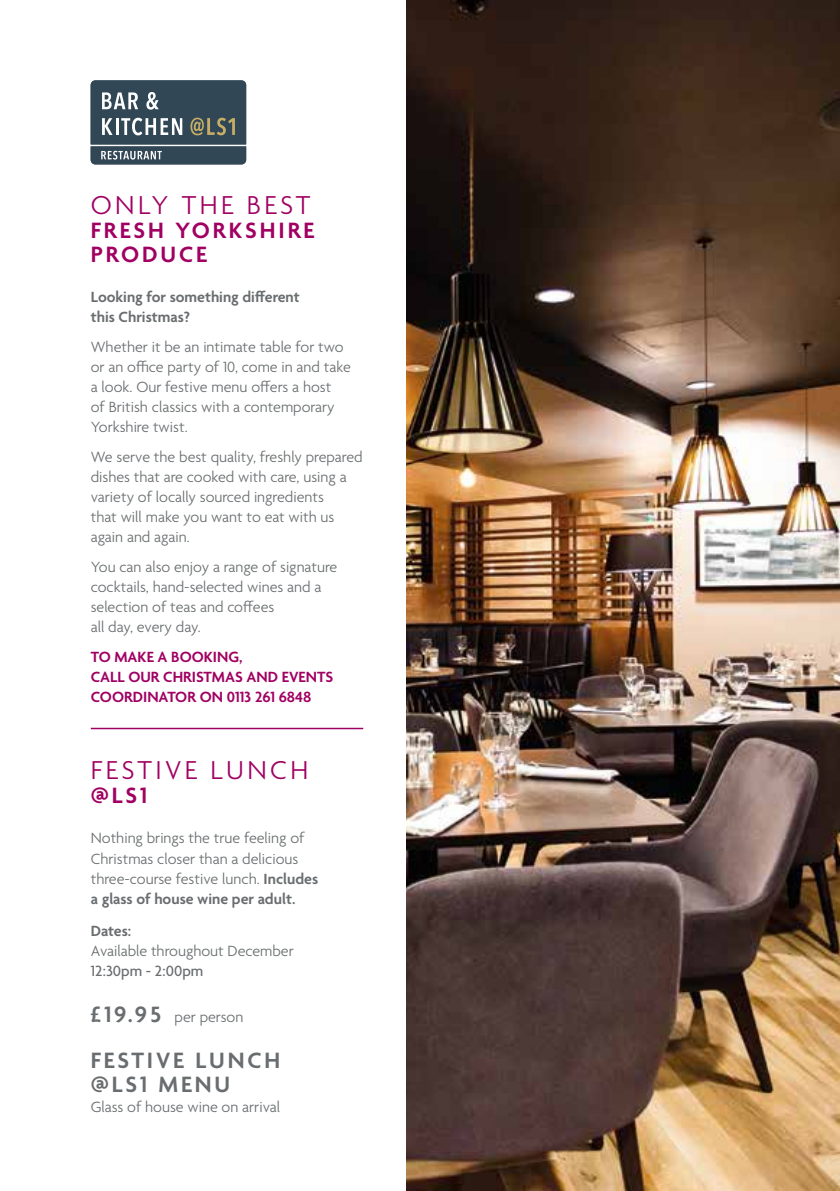
<style>
.page{position:relative;width:840px;height:1191px;background:#fff}
.page>*{position:absolute;margin:0;border:0;box-sizing:border-box;transform-origin:0 0}
.t1{font:300 28px "Agenda";letter-spacing:.12em;color:#a00062}
.t2{font:600 24px/24px "Agenda";letter-spacing:.12em;color:#a00062}
.t3{font:600 24px/24px "Agenda";letter-spacing:.12em;color:#696d6f}
.t4{font:300 16px/20px "Agenda";color:#696d6f}
.t5{font:600 16px/20px "Agenda";color:#a00062}
.t6{font:600 16px/20px "Agenda";color:#696d6f}
.t7{font:500 16px "Agenda";color:#696d6f}
.s1{font-weight:600}
.s2{font-weight:600;font-size:24px}
</style>
<div class="page">
<img style="left:406px;top:0;width:433px;height:1191px">
<hr style="left:91px;top:727px;width:272px;height:2px;background:#a00062">
<svg style="left:91px;top:80px;width:155px;height:84px;background:#4b5e69"></svg>
<h1 class="t1" style="left:91px;top:190px;width:221px">ONLY THE BEST</h1>
<h2 class="t2" style="left:91px;top:219px;width:225px">FRESH YORKSHIRE<br>PRODUCE</h2>
<p class="t6" style="left:91px;top:287px;width:210px">Looking for something different this Christmas?</p>
<p class="t4" style="left:91px;top:337px;width:261px">Whether it be an intimate table for two or an office party of 10, come in and take a look. Our festive menu offers a host<br>of British classics with a contemporary Yorkshire twist.</p>
<p class="t4" style="left:91px;top:447px;width:273px">We serve the best quality, freshly prepared dishes that are cooked with care, using a variety of locally sourced ingredients<br>that will make you want to eat with us again and again.</p>
<p class="t4" style="left:91px;top:557px;width:248px">You can also enjoy a range of signature cocktails, hand-selected wines and a selection of teas and coffees<br>all day, every day.</p>
<p class="t5" style="left:91px;top:647px;width:244px">TO MAKE A BOOKING,<br>CALL OUR CHRISTMAS AND EVENTS<br>COORDINATOR ON 0113 261 6848</p>
<h1 class="t1" style="left:91px;top:755px;width:219px">FESTIVE LUNCH</h1>
<h2 class="t2" style="left:91px;top:785px;width:58px">@LS1</h2>
<p class="t4" style="left:91px;top:829px;width:229px">Nothing brings the true feeling of Christmas closer than a delicious three-course festive lunch. <span class="s1">Includes a glass of house wine per adult.</span></p>
<p class="t6" style="left:91px;top:921px;width:42px">Dates:</p>
<p class="t4" style="left:91px;top:941px;width:204px">Available throughout December</p>
<p class="t7" style="left:91px;top:961px;width:114px">12:30pm - 2:00pm</p>
<p class="t4" style="left:91px;top:1007px;width:154px"><span class="s2">£19.95</span> per person</p>
<h2 class="t3" style="left:91px;top:1049px;width:191px">FESTIVE LUNCH @LS1 MENU</h2>
<p class="t4" style="left:91px;top:1097px;width:191px">Glass of house wine on arrival</p>
</div>
